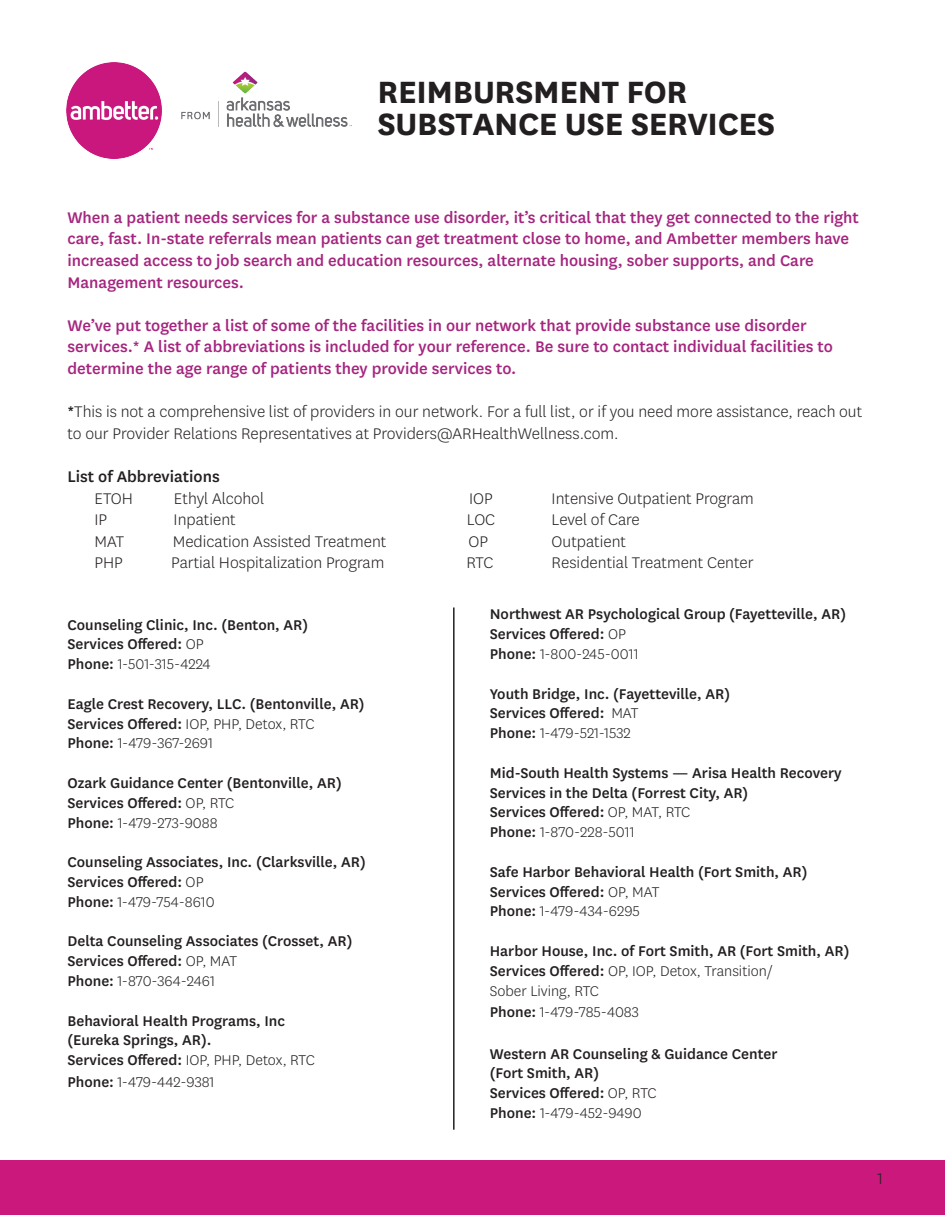
<style>
.page{position:relative;width:945px;height:1215px;background:#fff}
.page>*{position:absolute;margin:0;border:0;box-sizing:border-box;transform-origin:0 0}
.t1{font:700 36px/31.5px "Centene Sans";letter-spacing:-.01em;color:#231f20}
.t2{font:500 18px/21.6px "Centene Sans";color:#a5257f}
.t3{font:300 18px/21.6px "Centene Sans";color:#231f20}
.t4{font:500 18px "Centene Sans";color:#231f20}
.t5{font:500 16.5px/19.8px "Centene Sans";color:#231f20}
.t6{font:300 16.5px "Centene Sans";color:#231f20}
.s1{font-weight:500}
.s2{font-weight:300}
</style>
<div class="page">
<div style="left:0;top:1160px;width:945px;height:55px;background:#ca187d"></div>
<img style="left:66px;top:63px;width:285px;height:95px">
<hr style="left:453px;top:608px;width:2px;height:522px;background:#231f20">
<h1 class="t1" style="left:377px;top:74px;width:399px">REIMBURSMENT FOR<br>SUBSTANCE USE SERVICES</h1>
<p class="t2" style="left:68px;top:205px;width:793px">When a patient needs services for a substance use disorder, it’s critical that they get connected to the right care, fast. In-state referrals mean patients can get treatment close to home, and Ambetter members have increased access to job search and education resources, alternate housing, sober supports, and Care Management resources.</p>
<p class="t2" style="left:68px;top:313px;width:767px">We’ve put together a list of some of the facilities in our network that provide substance use disorder services.* A list of abbreviations is included for your reference. Be sure to contact individual facilities to determine the age range of patients they provide services to.</p>
<p class="t3" style="left:67px;top:400px;width:796px"><span class="s1">*</span>This is not a comprehensive list of providers in our network. For a full list, or if you need more assistance, reach out to our Provider Relations Representatives at Providers@ARHealthWellness.com.</p>
<h2 class="t4" style="left:67px;top:464px;width:154px">List of Abbreviations</h2>
<p class="t3" style="left:94px;top:487px;width:40px">ETOH</p>
<p class="t3" style="left:174px;top:487px;width:92px">Ethyl Alcohol</p>
<p class="t3" style="left:469px;top:487px;width:25px">IOP</p>
<p class="t3" style="left:552px;top:487px;width:204px">Intensive Outpatient Program</p>
<p class="t3" style="left:94px;top:508px;width:14px">IP</p>
<p class="t3" style="left:174px;top:508px;width:64px">Inpatient</p>
<p class="t3" style="left:467px;top:508px;width:30px">LOC</p>
<p class="t3" style="left:552px;top:508px;width:90px">Level of Care</p>
<p class="t3" style="left:94px;top:530px;width:31px">MAT</p>
<p class="t3" style="left:173px;top:530px;width:215px">Medication Assisted Treatment</p>
<p class="t3" style="left:468px;top:530px;width:21px">OP</p>
<p class="t3" style="left:552px;top:530px;width:76px">Outpatient</p>
<p class="t3" style="left:94px;top:552px;width:30px">PHP</p>
<p class="t3" style="left:171px;top:552px;width:215px">Partial Hospitalization Program</p>
<p class="t3" style="left:466px;top:552px;width:28px">RTC</p>
<p class="t3" style="left:552px;top:552px;width:204px">Residential Treatment Center</p>
<p class="t5" style="left:68px;top:614px;width:242px">Counseling Clinic, Inc. (Benton, AR)<br>Services Offered: <span class="s2">OP<br></span>Phone: <span class="s2">1-501-315-4224</span></p>
<p class="t5" style="left:67px;top:693px;width:299px">Eagle Crest Recovery, LLC. (Bentonville, AR)<br>Services Offered: <span class="s2">IOP, PHP, Detox, RTC<br></span>Phone: <span class="s2">1-479-367-2691</span></p>
<p class="t5" style="left:68px;top:772px;width:276px">Ozark Guidance Center (Bentonville, AR)<br>Services Offered: <span class="s2">OP, RTC<br></span>Phone: <span class="s2">1-479-273-9088</span></p>
<p class="t5" style="left:68px;top:851px;width:300px">Counseling Associates, Inc. (Clarksville, AR)<br>Services Offered: <span class="s2">OP<br></span>Phone: <span class="s2">1-479-754-8610</span></p>
<p class="t5" style="left:68px;top:930px;width:287px">Delta Counseling Associates (Crosset, AR)<br>Services Offered: <span class="s2">OP, MAT<br></span>Phone: <span class="s2">1-870-364-2461</span></p>
<p class="t5" style="left:68px;top:1010px;width:249px">Behavioral Health Programs, Inc (Eureka Springs, AR).<br>Services Offered: <span class="s2">IOP, PHP, Detox, RTC</span></p>
<p class="t6" style="left:68px;top:1072px;width:149px"><span class="s1">Phone:</span> 1-479-442-9381</p>
<p class="t5" style="left:490px;top:603px;width:358px">Northwest AR Psychological Group (Fayetteville, AR)<br>Services Offered: <span class="s2">OP<br></span>Phone: <span class="s2">1-800-245-0011</span></p>
<p class="t5" style="left:490px;top:683px;width:242px">Youth Bridge, Inc. (Fayetteville, AR)<br>Services Offered: <span class="s2">MAT<br></span>Phone: <span class="s2">1-479-521-1532</span></p>
<p class="t5" style="left:490px;top:762px;width:353px">Mid-South Health Systems — Arisa Health Recovery Services in the Delta (Forrest City, AR)<br>Services Offered: <span class="s2">OP, MAT, RTC<br></span>Phone: <span class="s2">1-870-228-5011</span></p>
<p class="t5" style="left:490px;top:861px;width:319px">Safe Harbor Behavioral Health (Fort Smith, AR)<br>Services Offered: <span class="s2">OP, MAT<br></span>Phone: <span class="s2">1-479-434-6295</span></p>
<p class="t5" style="left:490px;top:940px;width:361px">Harbor House, Inc. of Fort Smith, AR (Fort Smith, AR)<br>Services Offered: <span class="s2">OP, IOP, Detox, Transition/<br>Sober Living, RTC</span></p>
<p class="t6" style="left:490px;top:1002px;width:151px"><span class="s1">Phone:</span> 1-479-785-4083</p>
<p class="t5" style="left:490px;top:1043px;width:289px">Western AR Counseling &amp; Guidance Center (Fort Smith, AR)<br>Services Offered: <span class="s2">OP, RTC<br></span>Phone: <span class="s2">1-479-452-9490</span></p>
<p class="t3" style="left:878px;top:1167px;width:7px">1</p>
</div>
